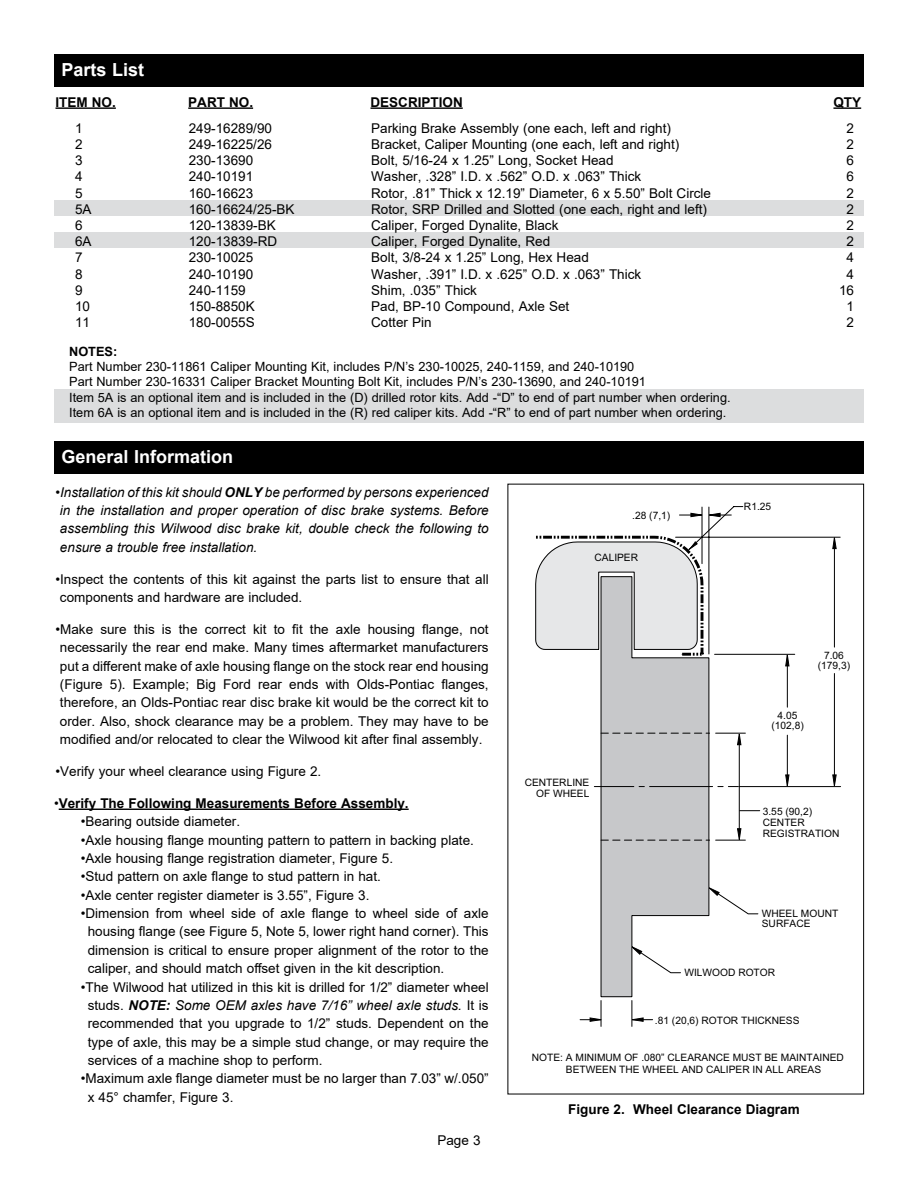
<style>
.page{position:relative;width:918px;height:1188px;background:#fff}
.page>*{position:absolute;margin:0;border:0;box-sizing:border-box;transform-origin:0 0}
.t1{font:700 18px "Arial";color:#fff}
.t2{font:13.5px/16.2px "Arial";color:#000}
.t3{font:italic 13.5px/18.3px "Arial";color:#000;text-align:justify}
.t4{font:700 13.5px "Arial";color:#000}
.t5{font:12.75px/15.3px "Arial";color:#000}
.t6{font:700 12.75px "Arial";color:#000}
.t7{font:10.2px/10.2px "Arial";color:#010101}
.s1{font-style:normal}
.s2{font-weight:700}
.s3{font-weight:400}
.s4{font-weight:700;font-style:italic}
.s5{font-style:italic}
</style>
<div class="page">
<svg style="left:832px;top:538px;width:5px;height:11px"></svg>
<svg style="left:832px;top:774px;width:5px;height:12px"></svg>
<hr style="left:834px;top:538px;width:1px;height:109px;background:#000">
<hr style="left:834px;top:673px;width:1px;height:113px;background:#000">
<svg style="left:785px;top:774px;width:5px;height:12px"></svg>
<svg style="left:785px;top:655px;width:5px;height:12px"></svg>
<hr style="left:787px;top:735px;width:1px;height:51px;background:#000">
<hr style="left:787px;top:655px;width:1px;height:52px;background:#000">
<svg style="left:710px;top:887px;width:49px;height:28px"></svg>
<hr style="left:715px;top:654px;width:80px;height:1px;background:#010101">
<hr style="left:676px;top:537px;width:164px;height:1px;background:#010101">
<svg style="left:631px;top:1001px;width:22px;height:25px"></svg>
<svg style="left:580px;top:1001px;width:22px;height:25px"></svg>
<svg style="left:535px;top:506px;width:209px;height:149px"></svg>
<svg style="left:600px;top:576px;width:110px;height:421px"></svg>
<hr style="left:739px;top:740px;width:1px;height:94px;background:#000">
<svg style="left:740px;top:810px;width:20px;height:1px"></svg>
<svg style="left:716px;top:828px;width:29px;height:13px"></svg>
<svg style="left:716px;top:733px;width:29px;height:12px"></svg>
<svg style="left:601px;top:840px;width:109px;height:1px"></svg>
<svg style="left:601px;top:733px;width:109px;height:1px"></svg>
<hr style="left:739px;top:786px;width:102px;height:1px;background:#010101">
<svg style="left:594px;top:786px;width:144px;height:1px"></svg>
<div style="left:54px;top:201px;width:810px;height:15px;background:#dcddde"></div>
<div style="left:54px;top:233px;width:810px;height:15px;background:#dcddde"></div>
<div style="left:54px;top:389px;width:810px;height:34px;background:#dcddde"></div>
<div style="left:54px;top:54px;width:810px;height:32px;background:#000"></div>
<hr style="left:56px;top:107px;width:60px;height:2px;background:#000">
<hr style="left:188px;top:107px;width:65px;height:2px;background:#000">
<hr style="left:370px;top:107px;width:93px;height:2px;background:#000">
<hr style="left:833px;top:107px;width:28px;height:2px;background:#000">
<hr style="left:59px;top:809px;width:350px;height:1px;background:#000">
<div style="left:54px;top:441px;width:810px;height:32px;background:#000"></div>
<h1 class="t1" style="left:62px;top:57px;width:84px">Parts List</h1>
<p class="t4" style="left:56px;top:92px;width:62px">ITEM NO.</p>
<p class="t4" style="left:188px;top:92px;width:66px">PART NO.</p>
<p class="t4" style="left:370px;top:92px;width:94px">DESCRIPTION</p>
<p class="t4" style="left:833px;top:92px;width:29px">QTY</p>
<p class="t2" style="left:189px;top:120px;width:107px">249-16289/90<br>249-16225/26<br>230-13690<br>240-10191<br>160-16623<br>160-16624/25-BK<br>120-13839-BK<br>120-13839-RD<br>230-10025<br>240-10190<br>240-1159<br>150-8850K<br>180-0055S</p>
<p class="t2" style="left:371px;top:120px;width:341px">Parking Brake Assembly (one each, left and right)<br>Bracket, Caliper Mounting (one each, left and right)<br>Bolt, 5/16-24 x 1.25” Long, Socket Head<br>Washer, .328” I.D. x .562” O.D. x .063” Thick<br>Rotor, .81” Thick x 12.19” Diameter, 6 x 5.50” Bolt Circle Rotor, SRP Drilled and Slotted (one each, right and left)<br>Caliper, Forged Dynalite, Black<br>Caliper, Forged Dynalite, Red<br>Bolt, 3/8-24 x 1.25” Long, Hex Head<br>Washer, .391” I.D. x .625” O.D. x .063” Thick<br>Shim, .035” Thick<br>Pad, BP-10 Compound, Axle Set<br>Cotter Pin</p>
<p class="t2" style="left:75px;top:120px;width:18px">1<br>2<br>3<br>4<br>5<br>5A<br>6<br>6A<br>7<br>8<br>9<br>10<br>11</p>
<p class="t2" style="left:839px;top:120px;width:17px;text-align:center">2<br>2<br>6<br>6<br>2<br>2<br>2<br>2<br>4<br>4<br>16<br>1<br>2</p>
<p class="t6" style="left:69px;top:342px;width:50px">NOTES:</p>
<p class="t5" style="left:69px;top:359px;width:663px">Part Number 230-11861 Caliper Mounting Kit, includes P/N’s 230-10025, 240-1159, and 240-10190<br>Part Number 230-16331 Caliper Bracket Mounting Bolt Kit, includes P/N’s 230-13690, and 240-10191<br>Item 5A is an optional item and is included in the (D) drilled rotor kits. Add -“D” to end of part number when ordering.<br>Item 6A is an optional item and is included in the (R) red caliper kits. Add -“R” to end of part number when ordering.</p>
<h1 class="t1" style="left:62px;top:444px;width:173px">General Information</h1>
<p class="t3" style="left:60px;top:483px;width:430px;text-indent:-4px"><span class="s1">•</span>Installation of this kit should <span class="s2">ONLY</span> be performed by persons experienced in the installation and proper operation of disc brake systems. Before assembling this Wilwood disc brake kit, double check the following to ensure a trouble free installation.</p>
<p class="t2" style="left:60px;top:570px;width:430px;line-height:18.3px;text-indent:-4px">•Inspect the contents of this kit against the parts list to ensure that all components and hardware are included.</p>
<p class="t2" style="left:56px;top:620px;width:435px;line-height:18.3px;text-align:center">•Make sure this is the correct kit to fit the axle housing flange, not necessarily the rear end make. Many times aftermarket manufacturers put a different make of axle housing flange on the stock rear end housing (Figure 5). Example; Big Ford rear ends with Olds-Pontiac flanges, therefore, an Olds-Pontiac rear disc brake kit would be the correct kit to order. Also, shock clearance may be a problem. They may have to be modified and/or relocated to clear the Wilwood kit after final assembly.</p>
<p class="t2" style="left:56px;top:763px;width:267px">•Verify your wheel clearance using Figure 2.</p>
<p class="t4" style="left:54px;top:794px;width:356px"><span class="s3">•</span>Verify The Following Measurements Before Assembly.</p>
<p class="t2" style="left:81px;top:813px;width:161px">•Bearing outside diameter.</p>
<p class="t2" style="left:81px;top:832px;width:395px">•Axle housing flange mounting pattern to pattern in backing plate.</p>
<p class="t2" style="left:81px;top:850px;width:314px">•Axle housing flange registration diameter, Figure 5.</p>
<p class="t2" style="left:81px;top:868px;width:302px">•Stud pattern on axle flange to stud pattern in hat.</p>
<p class="t2" style="left:81px;top:887px;width:290px">•Axle center register diameter is 3.55”, Figure 3.</p>
<p class="t2" style="left:88px;top:904px;width:402px;line-height:18.3px;text-align:justify;text-indent:-7px">•Dimension from wheel side of axle flange to wheel side of axle housing flange (see Figure 5, Note 5, lower right hand corner). This dimension is critical to ensure proper alignment of the rotor to the caliper, and should match offset given in the kit description.</p>
<p class="t2" style="left:88px;top:978px;width:402px;line-height:18.3px;text-align:justify;text-indent:-7px">•The Wilwood hat utilized in this kit is drilled for 1/2” diameter wheel studs. <span class="s4">NOTE:</span> <span class="s5">Some OEM axles have 7/16” wheel axle studs.</span> It is recommended that you upgrade to 1/2” studs. Dependent on the type of axle, this may be a simple stud change, or may require the services of a machine shop to perform.</p>
<p class="t2" style="left:88px;top:1069px;width:402px;line-height:18.3px;text-indent:-7px">•Maximum axle flange diameter must be no larger than 7.03” w/.050” x 45° chamfer, Figure 3.</p>
<p class="t2" style="left:437px;top:1132px;width:45px">Page 3</p>
<p class="t7" style="left:632px;top:510px;width:40px">.28 (7,1)</p>
<p class="t7" style="left:594px;top:552px;width:45px">CALIPER</p>
<p class="t7" style="left:525px;top:778px;width:66px;text-align:right">CENTERLINE<br>OF WHEEL</p>
<p class="t7" style="left:744px;top:501px;width:29px">R1.25</p>
<p class="t7" style="left:818px;top:650px;width:34px;text-align:center">7.06 (179,3)</p>
<p class="t7" style="left:771px;top:710px;width:34px;text-align:center">4.05 (102,8)</p>
<p class="t7" style="left:763px;top:806px;width:78px;line-height:10.9px">3.55 (90,2)<br>CENTER<br>REGISTRATION</p>
<p class="t7" style="left:762px;top:908px;width:78px">WHEEL MOUNT<br>SURFACE</p>
<p class="t7" style="left:684px;top:967px;width:92px">WILWOOD ROTOR</p>
<p class="t7" style="left:655px;top:1015px;width:146px">.81 (20,6) ROTOR THICKNESS</p>
<p class="t7" style="left:566px;top:1051px;width:280px;line-height:12.3px;text-indent:-34px">NOTE: A MINIMUM OF .080” CLEARANCE MUST BE MAINTAINED<br>BETWEEN THE WHEEL AND CALIPER IN ALL AREAS</p>
<p class="t4" style="left:568px;top:1099px;width:233px">Figure 2. Wheel Clearance Diagram</p>
</div>
